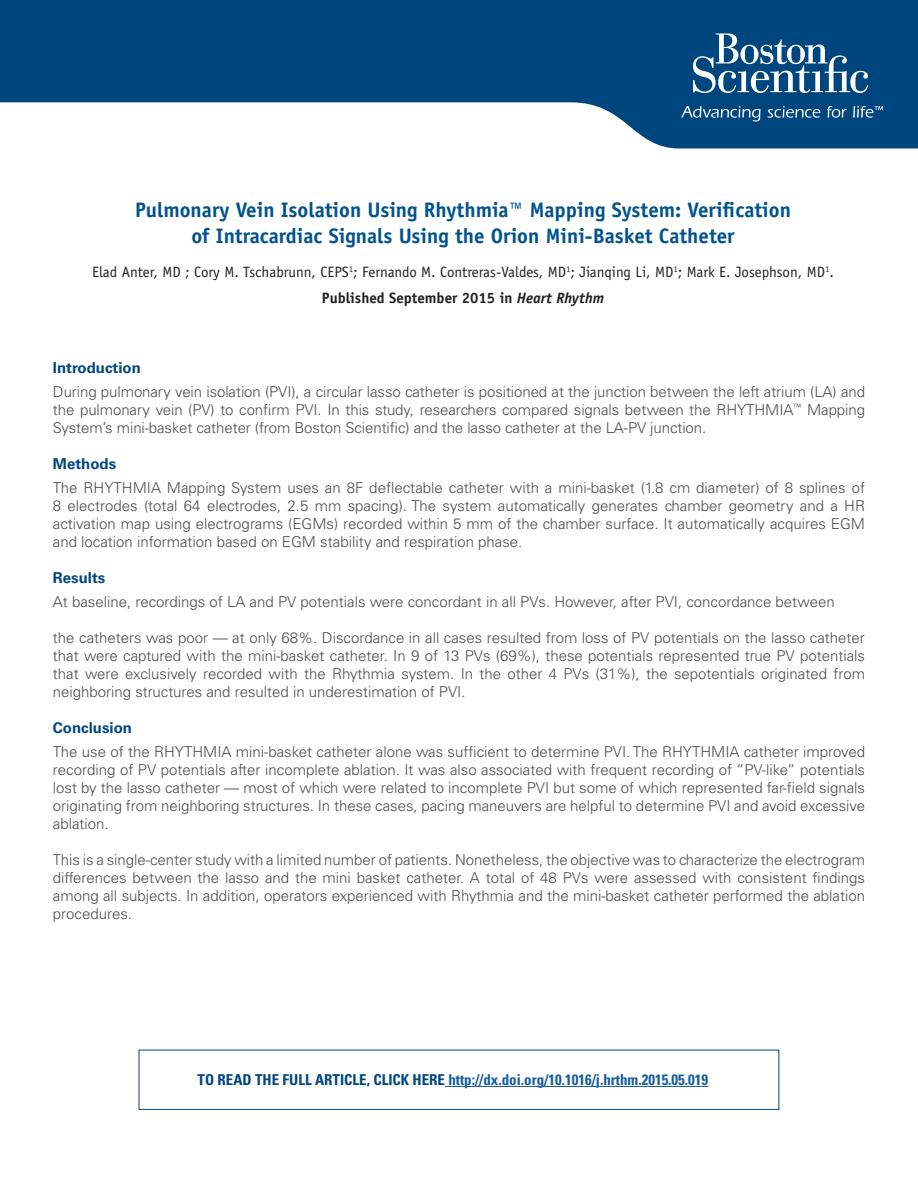
<style>
.page{position:relative;width:918px;height:1188px;background:#fff}
.page>*{position:absolute;margin:0;border:0;box-sizing:border-box;transform-origin:0 0}
.t1{font:700 21px "Officina Sans";color:#00538d}
.t2{font:300 15px/18px "Univers";color:#4b4c4d;text-align:justify}
.t3{font:15px "Officina Sans";color:#231f20}
.t4{font:700 condensed 15px "Univers";color:#175d9e}
.t5{font:700 15px "Univers";color:#00467e}
.t6{font:700 15px "Officina Sans";color:#231f20}
.s1{font-family:"Officina Sans Std";font-style:italic}
.s2{color:#00467e}
</style>
<div class="page">
<svg style="left:0;top:0;width:918px;height:149px;fill:#00467e"></svg>
<svg style="left:693px;top:33px;width:175px;height:60px"></svg>
<svg style="left:681px;top:106px;width:80px;height:15px"></svg>
<svg style="left:768px;top:106px;width:52px;height:12px"></svg>
<svg style="left:827px;top:106px;width:20px;height:12px"></svg>
<svg style="left:853px;top:106px;width:30px;height:12px"></svg>
<hr style="left:445px;top:1086px;width:263px;height:1px;background:#175d9e">
<div style="left:139px;top:1050px;width:640px;height:60px;border:1px solid #00467e"></div>
<p class="t1" style="left:135px;top:197px;width:658px">Pulmonary Vein Isolation Using Rhythmia™ Mapping System: Verification</p>
<p class="t1" style="left:191px;top:223px;width:545px">of Intracardiac Signals Using the Orion Mini-Basket Catheter</p>
<p class="t3" style="left:92px;top:264px;width:743px">Elad Anter, MD ; Cory M. Tschabrunn, CEPS<sup>1</sup>; Fernando M. Contreras-Valdes, MD<sup>1</sup>; Jianqing Li, MD<sup>1</sup>; Mark E. Josephson, MD<sup>1</sup>.</p>
<p class="t6" style="left:322px;top:288px;width:284px">Published September 2015 in <span class="s1">Heart Rhythm</span></p>
<p class="t5" style="left:53px;top:359px;width:89px">Introduction</p>
<p class="t2" style="left:53px;top:383px;width:814px">During pulmonary vein isolation (PVI), a circular lasso catheter is positioned at the junction between the left atrium (LA) and the pulmonary vein (PV) to confirm PVI. In this study, researchers compared signals between the RHYTHMIA<sup>™</sup> Mapping System’s mini-basket catheter (from Boston Scientific) and the lasso catheter at the LA-PV junction.</p>
<p class="t5" style="left:53px;top:455px;width:65px">Methods</p>
<p class="t2" style="left:53px;top:479px;width:814px">The RHYTHMIA Mapping System uses an 8F deflectable catheter with a mini-basket (1.8 cm diameter) of 8 splines of 8 electrodes (total 64 electrodes, 2.5 mm spacing). The system automatically generates chamber geometry and a HR activation map using electrograms (EGMs) recorded within 5 mm of the chamber surface. It automatically acquires EGM and location information based on EGM stability and respiration phase.</p>
<p class="t5" style="left:53px;top:569px;width:54px">Results</p>
<p class="t2" style="left:53px;top:593px;width:783px">At baseline, recordings of LA and PV potentials were concordant in all PVs. However, after PVI, concordance between</p>
<p class="t2" style="left:53px;top:629px;width:814px">the catheters was poor — at only 68%. Discordance in all cases resulted from loss of PV potentials on the lasso catheter that were captured with the mini-basket catheter. In 9 of 13 PVs (69%), these potentials represented true PV potentials that were exclusively recorded with the Rhythmia system. In the other 4 PVs (31%), the sepotentials originated from neighboring structures and resulted in underestimation of PVI.</p>
<p class="t5" style="left:53px;top:719px;width:81px">Conclusion</p>
<p class="t2" style="left:53px;top:743px;width:814px">The use of the RHYTHMIA mini-basket catheter alone was sufficient to determine PVI. The RHYTHMIA catheter improved recording of PV potentials after incomplete ablation. It was also associated with frequent recording of “PV-like” potentials lost by the lasso catheter — most of which were related to incomplete PVI but some of which represented far-field signals originating from neighboring structures. In these cases, pacing maneuvers are helpful to determine PVI and avoid excessive ablation.</p>
<p class="t2" style="left:53px;top:851px;width:814px">This is a single-center study with a limited number of patients. Nonetheless, the objective was to characterize the electrogram differences between the lasso and the mini basket catheter. A total of 48 PVs were assessed with consistent findings among all subjects. In addition, operators experienced with Rhythmia and the mini-basket catheter performed the ablation procedures.</p>
<p class="t4" style="left:198px;top:1070px;width:512px"><span class="s2">TO READ THE FULL ARTICLE, CLICK HERE</span> http://dx.doi.org/10.1016/j.hrthm.2015.05.019</p>
</div>
